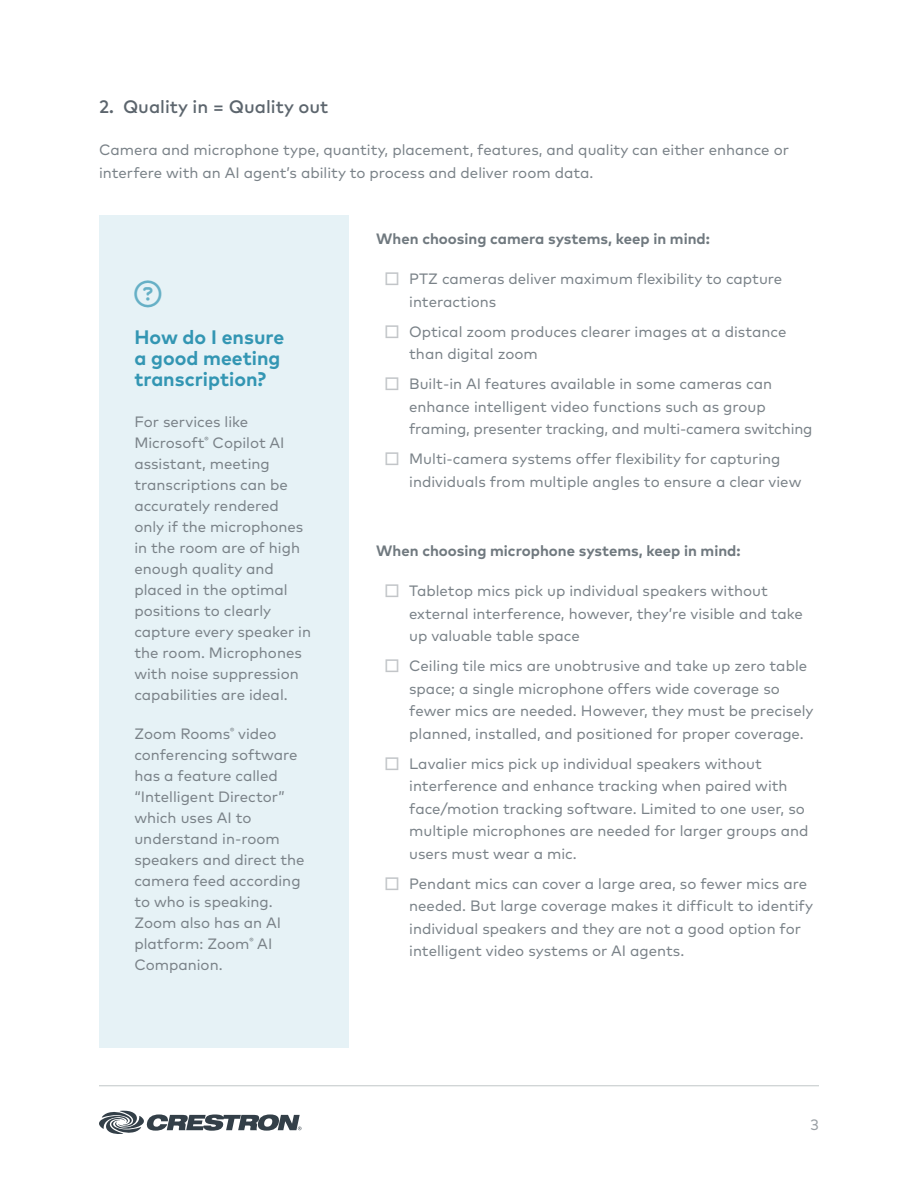
<style>
.page{position:relative;width:918px;height:1188px;background:#fff}
.page>*{position:absolute;margin:0;border:0;box-sizing:border-box;transform-origin:0 0}
.t1{font:700 19.5px/21px "Mark Pro";color:#3396b3}
.t2{font:500 18px "Mark Pro";color:#5c656d}
.Body{font:15px/21px "Mark Pro";color:#7a8288}
.Body-2{font:700 15px "Mark Pro";color:#70797f}
.t3{font:15px "Mark Pro";color:#999fa4}
.s1{font-weight:700;color:#c2c5c8}
</style>
<div class="page">
<svg style="left:99px;top:1110px;width:202px;height:24px"></svg>
<hr style="left:99px;top:1085px;width:720px;height:1px;background:#c1c6c8">
<div style="left:99px;top:216px;width:249px;height:832px;background:#e6f2f6"></div>
<p class="t2" style="left:99px;top:93px;width:231px">2. Quality in = Quality out</p>
<p class="Body" style="left:99px;top:137px;width:692px;line-height:22.5px">Camera and microphone type, quantity, placement, features, and quality can either enhance or interfere with an AI agent’s ability to process and deliver room data.</p>
<p class="t1" style="left:134px;top:325px;width:151px">How do I ensure a good meeting transcription?</p>
<p class="Body" style="left:134px;top:409px;width:178px">For services like<br>Microsoft<sup>®</sup> Copilot AI assistant, meeting transcriptions can be accurately rendered only if the microphones in the room are of high enough quality and placed in the optimal positions to clearly capture every speaker in the room. Microphones with noise suppression capabilities are ideal.</p>
<p class="Body" style="left:134px;top:721px;width:172px">Zoom Rooms<sup>®</sup> video conferencing software has a feature called “Intelligent Director” which uses AI to understand in-room speakers and direct the camera feed according to who is speaking.<br>Zoom also has an AI platform: Zoom<sup>®</sup> AI<br>Companion.</p>
<p class="Body-2" style="left:376px;top:227px;width:335px">When choosing camera systems, keep in mind:</p>
<p class="Body" style="left:409px;top:266px;width:375px;line-height:22.5px;text-indent:-25px"><span class="s1">☐</span> PTZ cameras deliver maximum flexibility to capture interactions</p>
<p class="Body" style="left:409px;top:319px;width:379px;line-height:22.5px;text-indent:-25px"><span class="s1">☐</span> Optical zoom produces clearer images at a distance than digital zoom</p>
<p class="Body" style="left:409px;top:371px;width:405px;line-height:22.5px;text-indent:-25px"><span class="s1">☐</span> Built-in AI features available in some cameras can enhance intelligent video functions such as group framing, presenter tracking, and multi-camera switching</p>
<p class="Body" style="left:409px;top:446px;width:394px;line-height:22.5px;text-indent:-25px"><span class="s1">☐</span> Multi-camera systems offer flexibility for capturing individuals from multiple angles to ensure a clear view</p>
<p class="Body-2" style="left:376px;top:539px;width:366px">When choosing microphone systems, keep in mind:</p>
<p class="Body" style="left:409px;top:579px;width:395px;line-height:22.5px;text-indent:-25px"><span class="s1">☐</span> Tabletop mics pick up individual speakers without external interference, however, they’re visible and take up valuable table space</p>
<p class="Body" style="left:409px;top:654px;width:406px;line-height:22.5px;text-indent:-25px"><span class="s1">☐</span> Ceiling tile mics are unobtrusive and take up zero table space; a single microphone offers wide coverage so fewer mics are needed. However, they must be precisely planned, installed, and positioned for proper coverage.</p>
<p class="Body" style="left:409px;top:751px;width:401px;line-height:22.5px;text-indent:-25px"><span class="s1">☐</span> Lavalier mics pick up individual speakers without interference and enhance tracking when paired with face/motion tracking software. Limited to one user, so multiple microphones are needed for larger groups and users must wear a mic.</p>
<p class="Body" style="left:409px;top:871px;width:405px;line-height:22.5px;text-indent:-25px"><span class="s1">☐</span> Pendant mics can cover a large area, so fewer mics are needed. But large coverage makes it difficult to identify individual speakers and they are not a good option for intelligent video systems or AI agents.</p>
<p class="t3" style="left:811px;top:1114px;width:10px">3</p>
</div>
